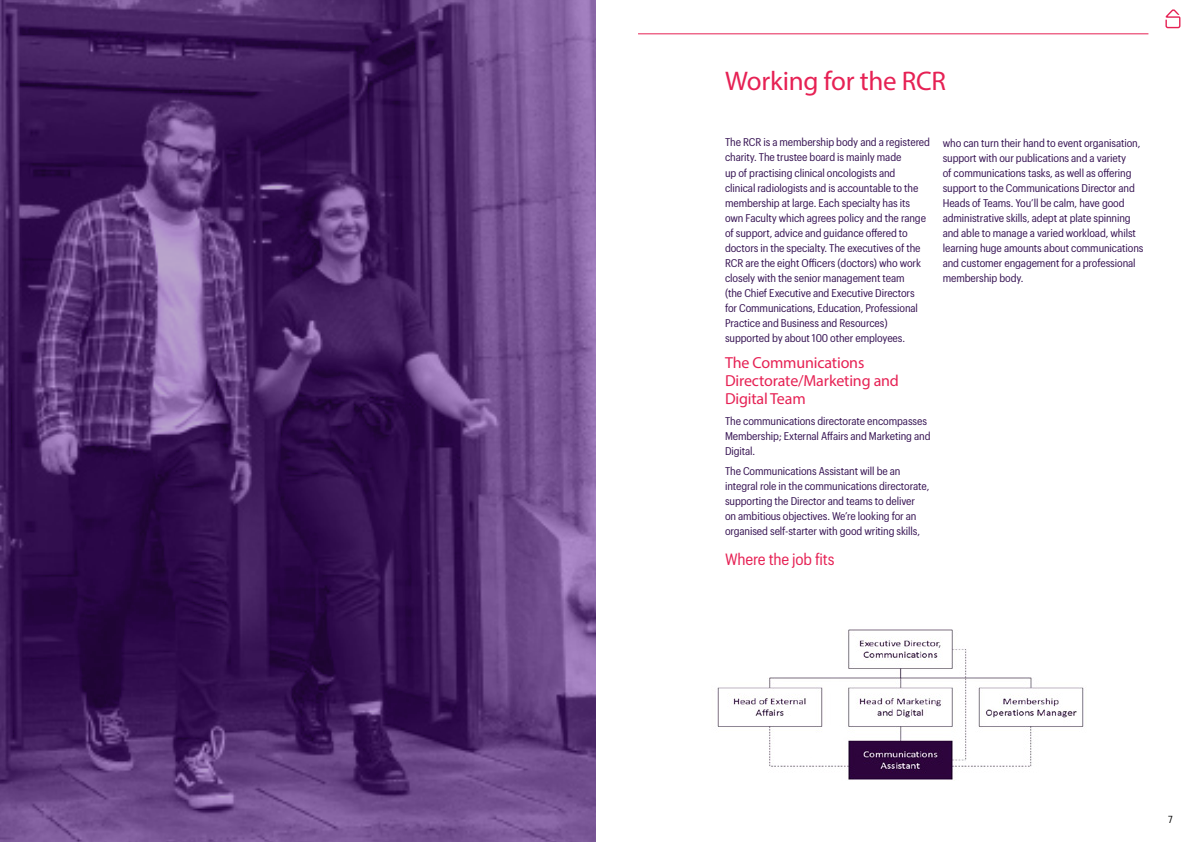
<style>
.page{position:relative;width:1191px;height:842px;background:#fff}
.page>*{position:absolute;margin:0;border:0;box-sizing:border-box;transform-origin:0 0}
.t1{font:27px "Myriad Pro";letter-spacing:-.01em;color:#e62154}
.t2{font:16px/18px "Myriad Pro";letter-spacing:-.01em;color:#e62154}
.t3{font:16px "Graphik Compact";letter-spacing:-.01em;color:#e62154}
.t4{font:11px/15px "Graphik Compact";letter-spacing:-.01em;color:#361353}
.t5{font:10px "Graphik Compact";color:#000}
</style>
<div class="page">
<hr style="left:638px;top:33px;width:510px;height:1px;background:#e62154">
<img style="left:0;top:0;width:595px;height:842px">
<svg style="left:1165px;top:9px;width:16px;height:20px"></svg>
<img style="left:717px;top:629px;width:367px;height:151px">
<h1 class="t1" style="left:725px;top:64px;width:222px">Working for the RCR</h1>
<p class="t4" style="left:725px;top:134px;width:206px">The RCR is a membership body and a registered charity. The trustee board is mainly made<br>up of practising clinical oncologists and<br>clinical radiologists and is accountable to the membership at large. Each specialty has its own Faculty which agrees policy and the range of support, advice and guidance offered to doctors in the specialty. The executives of the RCR are the eight Officers (doctors) who work closely with the senior management team<br>(the Chief Executive and Executive Directors<br>for Communications, Education, Professional Practice and Business and Resources) supported by about 100 other employees.</p>
<h2 class="t2" style="left:725px;top:353px;width:175px">The Communications<br>Directorate/Marketing and<br>Digital Team</h2>
<p class="t4" style="left:725px;top:412px;width:207px">The communications directorate encompasses<br>Membership; External Affairs and Marketing and<br>Digital.</p>
<p class="t4" style="left:725px;top:463px;width:206px">The Communications Assistant will be an integral role in the communications directorate, supporting the Director and teams to deliver<br>on ambitious objectives. We’re looking for an organised self-starter with good writing skills,</p>
<h2 class="t3" style="left:725px;top:548px;width:111px">Where the job fits</h2>
<p class="t4" style="left:942px;top:134px;width:202px">who can turn their hand to event organisation, support with our publications and a variety<br>of communications tasks, as well as offering support to the Communications Director and Heads of Teams. You’ll be calm, have good administrative skills, adept at plate spinning and able to manage a varied workload, whilst learning huge amounts about communications and customer engagement for a professional membership body.</p>
<p class="t5" style="left:1168px;top:812px;width:6px">7</p>
</div>
